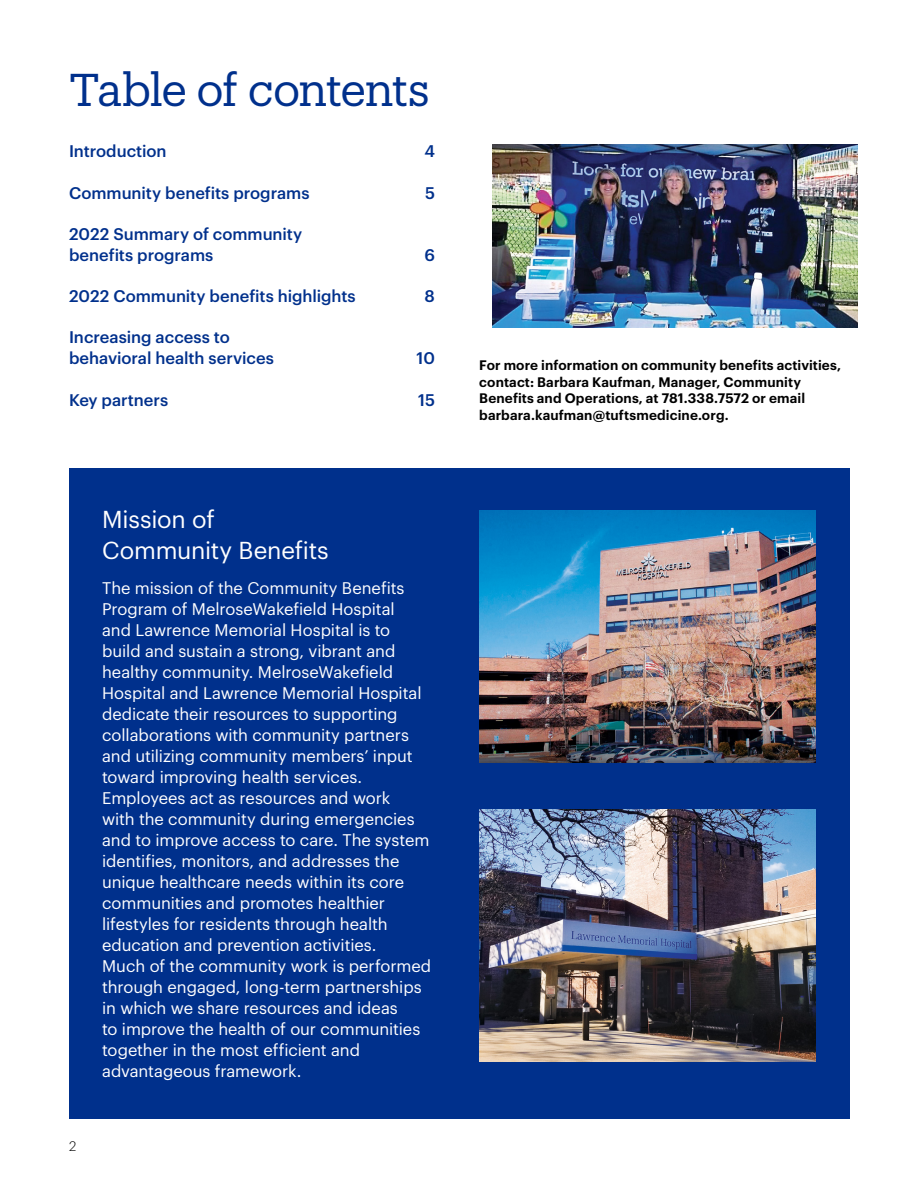
<style>
.page{position:relative;width:918px;height:1188px;background:#fff}
.page>*{position:absolute;margin:0;border:0;box-sizing:border-box;transform-origin:0 0}
.t1{font:45px "Produkt";letter-spacing:-.02em;color:#00308c}
.t2{font:24px/31.5px "Graphik";letter-spacing:-.005em;color:#fff}
.t3{font:16.5px/21px "Graphik";letter-spacing:-.005em;color:#fff}
.t4{font:500 16.5px/21px "Graphik";color:#00308c}
.t5{font:600 13.5px/16.5px "Graphik";letter-spacing:.01em;color:#000}
.t6{font:300 13.5px "Graphik";color:#000}
</style>
<div class="page">
<div style="left:69px;top:468px;width:780px;height:651px;background:#00308c"></div>
<img style="left:479px;top:510px;width:337px;height:252px">
<img style="left:479px;top:810px;width:337px;height:252px">
<img style="left:492px;top:144px;width:366px;height:183px">
<h1 class="t1" style="left:69px;top:58px;width:362px">Table of contents</h1>
<p class="t4" style="left:69px;top:139px;width:99px">Introduction</p>
<p class="t4" style="left:424px;top:139px;width:12px">4</p>
<p class="t4" style="left:69px;top:181px;width:242px">Community benefits programs</p>
<p class="t4" style="left:425px;top:181px;width:11px">5</p>
<p class="t4" style="left:69px;top:222px;width:235px">2022 Summary of community benefits programs</p>
<p class="t4" style="left:424px;top:243px;width:12px">6</p>
<p class="t4" style="left:69px;top:284px;width:288px">2022 Community benefits highlights</p>
<p class="t4" style="left:425px;top:284px;width:12px">8</p>
<p class="t4" style="left:69px;top:325px;width:207px">Increasing access to behavioral health services</p>
<p class="t4" style="left:417px;top:346px;width:20px">10</p>
<p class="t4" style="left:69px;top:388px;width:101px">Key partners</p>
<p class="t4" style="left:418px;top:388px;width:18px">15</p>
<p class="t6" style="left:69px;top:1136px;width:9px">2</p>
<h2 class="t2" style="left:102px;top:501px;width:228px">Mission of<br>Community Benefits</h2>
<p class="t3" style="left:102px;top:576px;width:331px">The mission of the Community Benefits Program of MelroseWakefield Hospital<br>and Lawrence Memorial Hospital is to build and sustain a strong, vibrant and healthy community. MelroseWakefield Hospital and Lawrence Memorial Hospital dedicate their resources to supporting collaborations with community partners and utilizing community members’ input toward improving health services.<br>Employees act as resources and work<br>with the community during emergencies and to improve access to care. The system identifies, monitors, and addresses the unique healthcare needs within its core communities and promotes healthier lifestyles for residents through health education and prevention activities.<br>Much of the community work is performed through engaged, long-term partnerships in which we share resources and ideas<br>to improve the health of our communities together in the most efficient and advantageous framework.</p>
<p class="t5" style="left:479px;top:356px;width:363px">For more information on community benefits activities, contact: Barbara Kaufman, Manager, Community Benefits and Operations, at 781.338.7572 or email barbara.kaufman@tuftsmedicine.org.</p>
</div>
